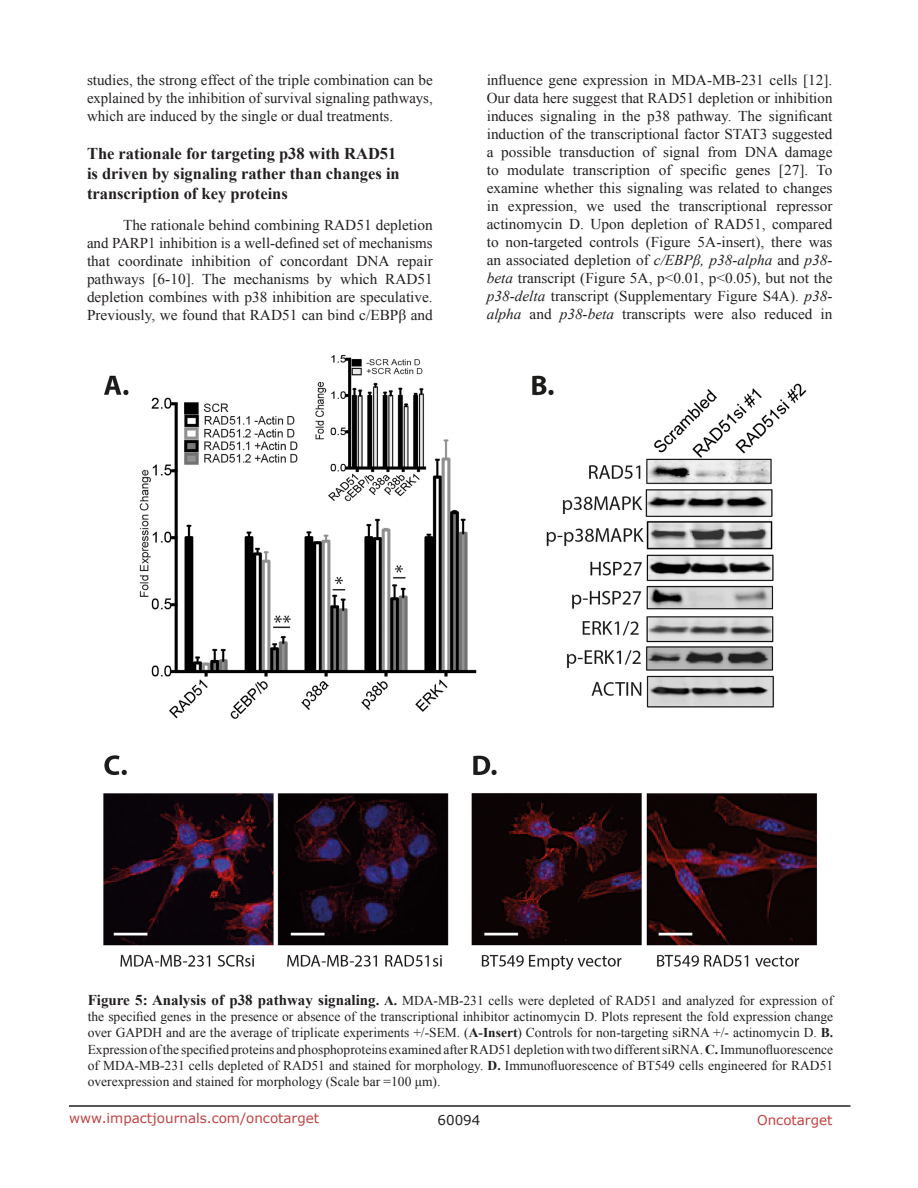
<style>
.page{position:relative;width:918px;height:1188px;background:#fff}
.page>*{position:absolute;margin:0;border:0;box-sizing:border-box;transform-origin:0 0}
.t1{font:700 16.5px/19.8px "Times New Roman";color:#231f20}
.t2{font:15px/18px "Times New Roman";color:#231f20;text-align:justify}
.t3{font:13.5px/16.2px "Times New Roman";color:#231f20;text-align:justify}
.t4{font:13.5px "Verdana";color:#c24141}
.t5{font:13.5px "Verdana";color:#231f20}
.s1{font-style:italic}
.s2{font-weight:700;font-size:15px}
.s3{font-weight:700}
</style>
<div class="page">
<hr style="left:69px;top:1105px;width:781px;height:2px;background:#231f20">
<img style="left:103px;top:355px;width:714px;height:615px">
<p class="t2" style="left:87px;top:71px;width:347px">studies, the strong effect of the triple combination can be explained by the inhibition of survival signaling pathways, which are induced by the single or dual treatments.</p>
<p class="t1" style="left:87px;top:143px;width:314px">The rationale for targeting p38 with RAD51 is driven by signaling rather than changes in transcription of key proteins</p>
<p class="t2" style="left:87px;top:216px;width:347px;text-indent:36px">The rationale behind combining RAD51 depletion and PARP1 inhibition is a well-defined set of mechanisms that coordinate inhibition of concordant DNA repair pathways [6-10]. The mechanisms by which RAD51 depletion combines with p38 inhibition are speculative.<br>Previously, we found that RAD51 can bind c/EBPβ and</p>
<p class="t2" style="left:487px;top:71px;width:347px">influence gene expression in MDA-MB-231 cells [12].<br>Our data here suggest that RAD51 depletion or inhibition induces signaling in the p38 pathway. The significant induction of the transcriptional factor STAT3 suggested a possible transduction of signal from DNA damage to modulate transcription of specific genes [27]. To examine whether this signaling was related to changes in expression, we used the transcriptional repressor actinomycin D. Upon depletion of RAD51, compared to non-targeted controls (Figure 5A-insert), there was an associated depletion of <span class="s1">c/EBPβ, p38-alpha</span> and <span class="s1">p38- beta</span> transcript (Figure 5A, p&lt;0.01, p&lt;0.05), but not the <span class="s1">p38-delta</span> transcript (Supplementary Figure S4A). <span class="s1">p38- alpha</span> and <span class="s1">p38-beta</span> transcripts were also reduced in</p>
<p class="t3" style="left:88px;top:992px;width:747px"><span class="s2">Figure 5: Analysis of p38 pathway signaling.</span> <span class="s3">A.</span> MDA-MB-231 cells were depleted of RAD51 and analyzed for expression of the specified genes in the presence or absence of the transcriptional inhibitor actinomycin D. Plots represent the fold expression change over GAPDH and are the average of triplicate experiments +/-SEM. (<span class="s3">A-Insert</span>) Controls for non-targeting siRNA +/- actinomycin D. <span class="s3">B.<br></span>Expression of the specified proteins and phosphoproteins examined after RAD51 depletion with two different siRNA. <span class="s3">C.</span> Immunofluorescence of MDA-MB-231 cells depleted of RAD51 and stained for morphology. <span class="s3">D.</span> Immunofluorescence of BT549 cells engineered for RAD51 overexpression and stained for morphology (Scale bar =100 μm).</p>
<p class="t4" style="left:69px;top:1109px;width:252px">www.impactjournals.com/oncotarget</p>
<p class="t5" style="left:438px;top:1111px;width:44px">60094</p>
<p class="t4" style="left:757px;top:1111px;width:77px">Oncotarget</p>
</div>
